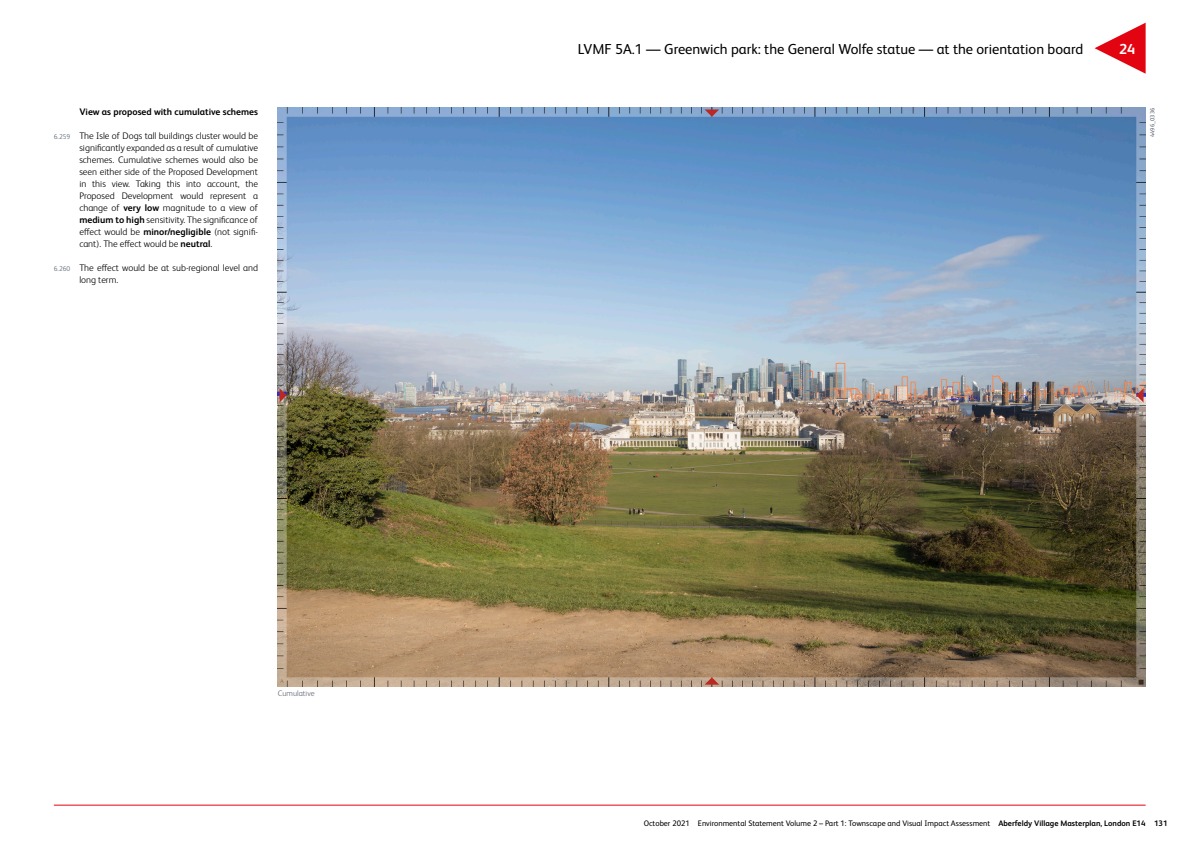
<style>
.page{position:relative;width:1191px;height:842px;background:#fff}
.page>*{position:absolute;margin:0;border:0;box-sizing:border-box;transform-origin:0 0}
.V_-_title_rhs{font:14.5px "FS Albert Pro";color:#000}
.V_-_title_number{font:700 14.5px "FS Albert Pro";color:#fff}
.t1{font:300 9.5px/12px "FS Albert Pro";color:#000;text-align:justify}
.VA_-_heading__new_pa{font:700 9.5px "FS Albert Pro";color:#000}
.t2{font:8px "FS Albert Pro";color:#000}
.V_-_caption{font:300 8px "FS Albert Pro";color:#5e6772}
.V_-_image_reference{font:6px "FS Albert Pro";color:#5e6772}
.s1{font-size:7px;color:#5e6772}
.s2{font-weight:700}
</style>
<div class="page">
<hr style="left:54px;top:805px;width:1091px;height:1px;background:#e30411">
<svg style="left:1094px;top:23px;width:51px;height:51px"></svg>
<img style="left:278px;top:108px;width:867px;height:578px">
<p class="VA_-_heading__new_pa" style="left:79px;top:105px;width:180px">View as proposed with cumulative schemes</p>
<p class="t1" style="left:79px;top:129px;width:180px;text-indent:-26px"><span class="s1">6.259</span> The Isle of Dogs tall buildings cluster would be significantly expanded as a result of cumulative schemes. Cumulative schemes would also be seen either side of the Proposed Development in this view. Taking this into account, the Proposed Development would represent a change of <span class="s2">very low</span> magnitude to a view of <span class="s2">medium to high</span> sensitivity. The significance of effect would be <span class="s2">minor/negligible</span> (not signifi&shy;cant). The effect would be <span class="s2">neutral</span>.</p>
<p class="t1" style="left:79px;top:261px;width:180px;text-indent:-26px"><span class="s1">6.260</span> The effect would be at sub-regional level and long term.</p>
<p class="V_-_caption" style="left:278px;top:688px;width:38px">Cumulative</p>
<p class="V_-_title_rhs" style="left:577px;top:38px;width:507px">LVMF 5A.1 — Greenwich park: the General Wolfe statue — at the orientation board</p>
<p class="V_-_title_number" style="left:1119px;top:39px;width:18px">24</p>
<p class="V_-_image_reference" style="left:1148px;top:137px;width:31px;rotate:-90deg">4496_0336</p>
<p class="t2" style="left:643px;top:818px;width:525px">October 2021 Environmental Statement Volume 2 – Part 1: Townscape and Visual Impact Assessment <span class="s2">Aberfeldy Village Masterplan, London E14 131</span></p>
</div>
